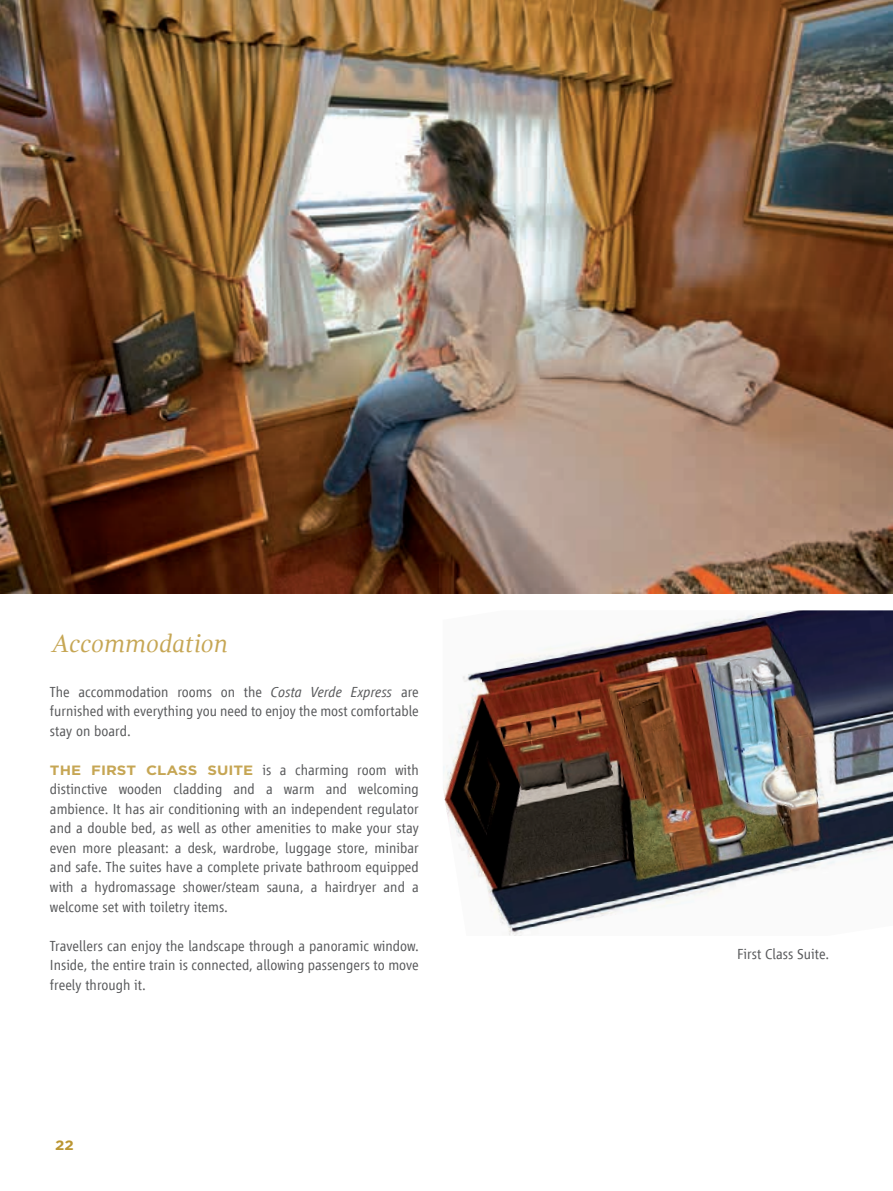
<style>
.page{position:relative;width:893px;height:1191px;background:#fff}
.page>*{position:absolute;margin:0;border:0;box-sizing:border-box;transform-origin:0 0}
.t1{font:italic 25.5px "Gandhi Serif";color:#c6a654}
.t2{font:300 15px/19.5px "Renfe Vialog";color:#57585a;text-align:justify}
.t3{font:700 13.5px "Gotham";color:#bb9632;scale:1.11 1}
.s1{font-style:italic}
.s2{font-family:"Gotham";font-weight:700;font-size:13.5px;color:#c6a654}
</style>
<div class="page">
<img style="left:0;top:0;width:893px;height:594px">
<img style="left:443px;top:610px;width:450px;height:325px">
<h1 class="t1" style="left:51px;top:629px;width:178px">Accommodation</h1>
<p class="t2" style="left:50px;top:682px;width:370px">The accommodation rooms on the <span class="s1">Costa Verde Express</span> are furnished with everything you need to enjoy the most comfortable stay on board.</p>
<p class="t2" style="left:50px;top:760px;width:370px"><span class="s2">THE FIRST CLASS SUITE</span> is a charming room with distinctive wooden cladding and a warm and welcoming ambience. It has air conditioning with an independent regulator and a double bed, as well as other amenities to make your stay even more pleasant: a desk, wardrobe, luggage store, minibar and safe. The suites have a complete private bathroom equipped with a hydromassage shower/steam sauna, a hairdryer and a welcome set with toiletry items.</p>
<p class="t2" style="left:50px;top:935px;width:370px">Travellers can enjoy the landscape through a panoramic window.<br>Inside, the entire train is connected, allowing passengers to move freely through it.</p>
<p class="t3" style="left:55px;top:1136px;width:18px">22</p>
<p class="t2" style="left:737px;top:944px;width:94px">First Class Suite.</p>
</div>
